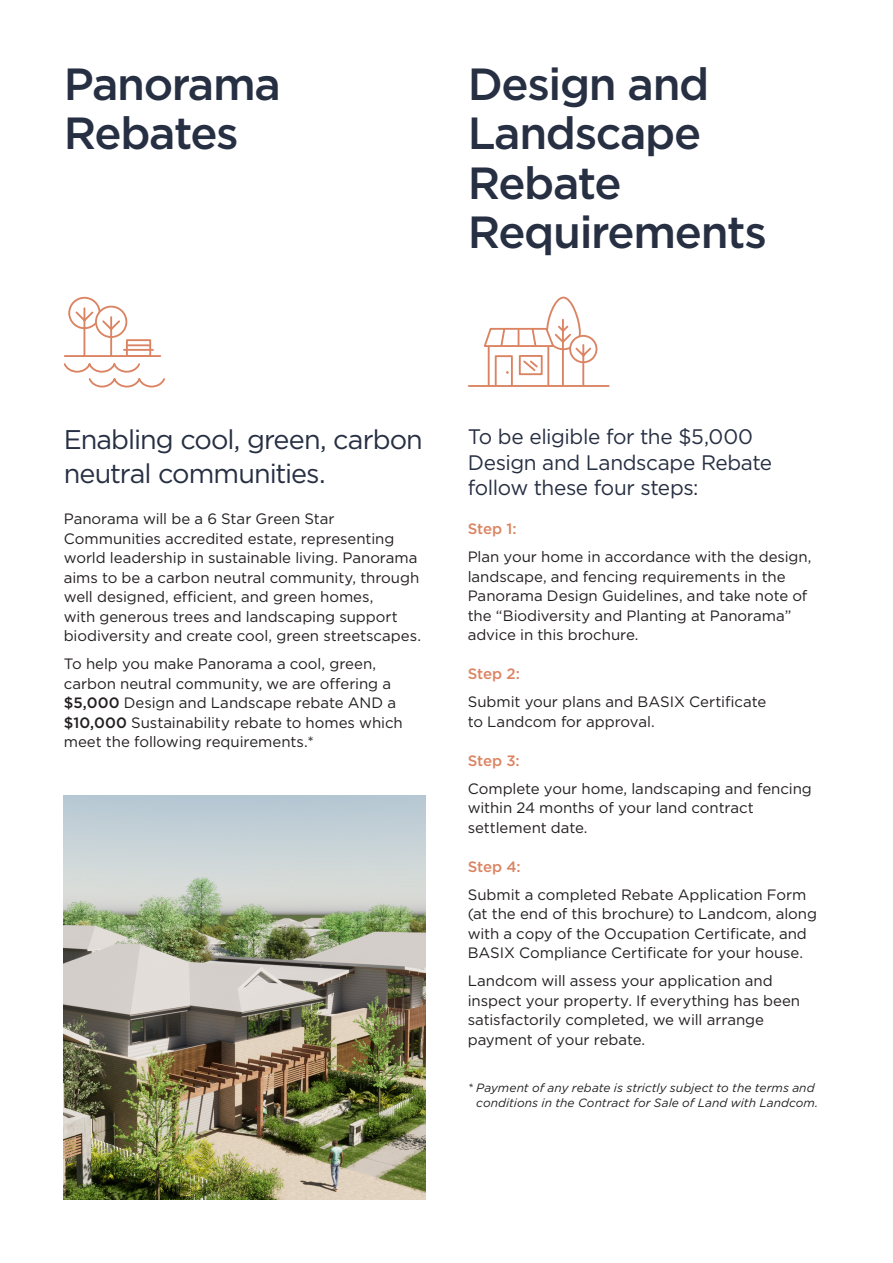
<style>
.page{position:relative;width:893px;height:1263px;background:#fff}
.page>*{position:absolute;margin:0;border:0;box-sizing:border-box;transform-origin:0 0}
.t1{font:500 45px/49.5px "Gotham";letter-spacing:-.03em;color:#272f43}
.t2{font:27px/34.5px "Gotham";letter-spacing:-.035em;color:#272f43}
.t3{font:21px/25.5px "Gotham";letter-spacing:-.02em;color:#272f43}
.t4{font:15px/19.5px "Gotham";letter-spacing:-.005em;color:#231f20}
.t5{font:500 15px "Gotham";letter-spacing:-.01em;color:#db8463}
.t6{font:italic 12px/15px "Gotham";letter-spacing:.005em;color:#231f20}
.s1{font-weight:500}
</style>
<div class="page">
<svg style="left:64px;top:296px;width:101px;height:92px"></svg>
<img style="left:64px;top:795px;width:361px;height:404px">
<hr style="left:469px;top:385px;width:140px;height:2px;background:#db8463">
<svg style="left:547px;top:298px;width:33px;height:51px"></svg>
<div style="left:546px;top:297px;width:35px;height:53px;border:2px solid #db8463;border-radius:16px"></div>
<div style="left:569px;top:335px;width:28px;height:28px;border:2px solid #db8463;border-radius:50%"></div>
<svg style="left:482px;top:318px;width:111px;height:69px"></svg>
<p class="t1" style="left:64px;top:59px;width:219px">Panorama<br>Rebates</p>
<p class="t1" style="left:468px;top:59px;width:301px">Design and<br>Landscape<br>Rebate<br>Requirements</p>
<p class="t2" style="left:64px;top:422px;width:361px">Enabling cool, green, carbon neutral communities.</p>
<p class="t4" style="left:64px;top:509px;width:359px">Panorama will be a 6 Star Green Star Communities accredited estate, representing world leadership in sustainable living. Panorama aims to be a carbon neutral community, through well designed, efficient, and green homes,<br>with generous trees and landscaping support biodiversity and create cool, green streetscapes.</p>
<p class="t4" style="left:64px;top:654px;width:340px">To help you make Panorama a cool, green, carbon neutral community, we are offering a <span class="s1">$5,000</span> Design and Landscape rebate AND a <span class="s1">$10,000</span> Sustainability rebate to homes which meet the following requirements.*</p>
<p class="t3" style="left:468px;top:423px;width:306px">To be eligible for the $5,000<br>Design and Landscape Rebate follow these four steps:</p>
<p class="t5" style="left:468px;top:519px;width:50px">Step 1:</p>
<p class="t4" style="left:468px;top:547px;width:345px">Plan your home in accordance with the design, landscape, and fencing requirements in the Panorama Design Guidelines, and take note of the “Biodiversity and Planting at Panorama” advice in this brochure.</p>
<p class="t5" style="left:468px;top:664px;width:54px">Step 2:</p>
<p class="t4" style="left:468px;top:692px;width:300px">Submit your plans and BASIX Certificate to Landcom for approval.</p>
<p class="t5" style="left:468px;top:751px;width:54px">Step 3:</p>
<p class="t4" style="left:468px;top:778px;width:346px">Complete your home, landscaping and fencing within 24 months of your land contract settlement date.</p>
<p class="t5" style="left:468px;top:857px;width:55px">Step 4:</p>
<p class="t4" style="left:468px;top:884px;width:351px">Submit a completed Rebate Application Form (at the end of this brochure) to Landcom, along with a copy of the Occupation Certificate, and BASIX Compliance Certificate for your house.</p>
<p class="t4" style="left:468px;top:971px;width:334px">Landcom will assess your application and inspect your property. If everything has been satisfactorily completed, we will arrange payment of your rebate.</p>
<p class="t6" style="left:476px;top:1080px;width:344px;text-indent:-9px">* Payment of any rebate is strictly subject to the terms and conditions in the Contract for Sale of Land with Landcom.</p>
</div>
